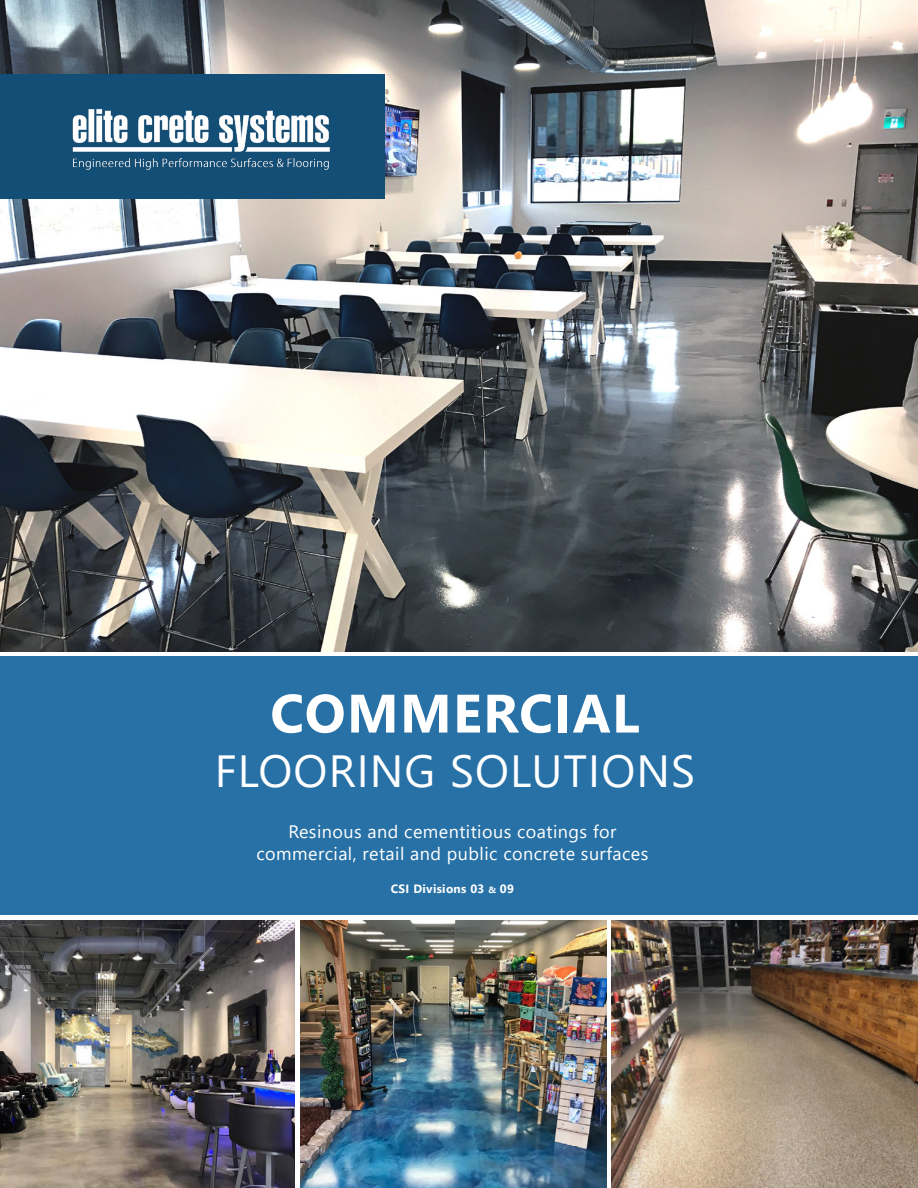
<style>
.page{position:relative;width:918px;height:1188px;background:#fff}
.page>*{position:absolute;margin:0;border:0;box-sizing:border-box;transform-origin:0 0}
.t1{font:700 54px "Segoe UI";letter-spacing:.025em;color:#fff}
.t2{font:45px "Segoe UI";letter-spacing:.025em;color:#fff}
.t3{font:18px/21.6px "Segoe UI";letter-spacing:.025em;color:#fff;text-align:center}
.t4{font:700 12px "Segoe UI";letter-spacing:.025em;color:#fff}
.s1{font-size:9px}
</style>
<div class="page">
<img style="left:0;top:0;width:918px;height:652px">
<img style="left:300px;top:921px;width:306px;height:267px">
<img style="left:0;top:921px;width:295px;height:267px">
<img style="left:612px;top:921px;width:306px;height:267px">
<div style="left:0;top:657px;width:918px;height:258px;background:#2771a6"></div>
<div style="left:0;top:75px;width:385px;height:124px;background:#134e77"></div>
<img style="left:72px;top:109px;width:258px;height:61px">
<h1 class="t1" style="left:270px;top:662px;width:371px">COMMERCIAL</h1>
<h2 class="t2" style="left:215px;top:728px;width:482px">FLOORING SOLUTIONS</h2>
<p class="t3" style="left:257px;top:819px;width:393px">Resinous and cementitious coatings for commercial, retail and public concrete surfaces</p>
<p class="t4" style="left:391px;top:877px;width:125px">CSI Divisions 03 <span class="s1">&amp;</span> 09</p>
</div>
